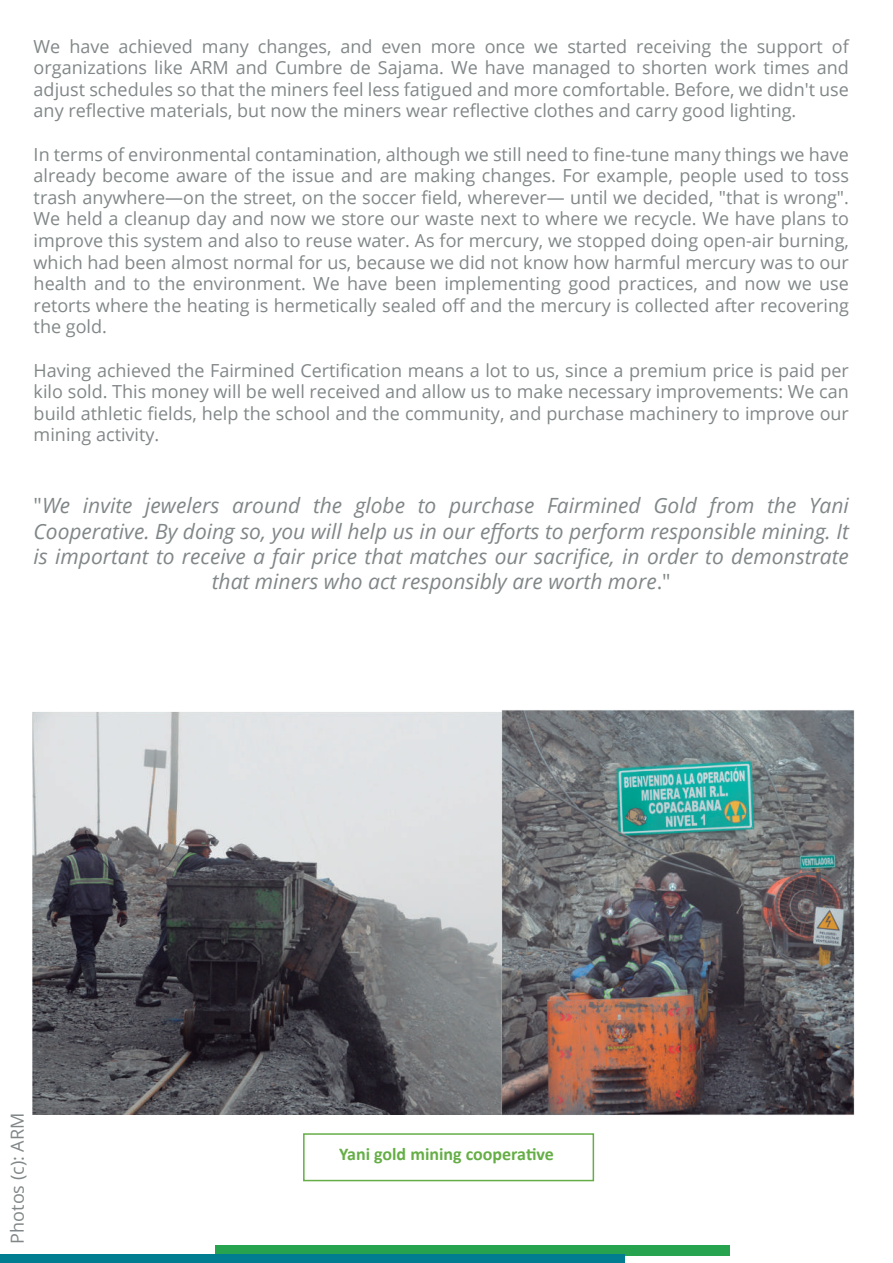
<style>
.page{position:relative;width:893px;height:1263px;background:#fff}
.page>*{position:absolute;margin:0;border:0;box-sizing:border-box;transform-origin:0 0}
.t1{font:italic 21px/25.2px "Open Sans";color:#818788;text-align:center}
.t2{font:18px/21.6px "Open Sans";color:#818788;text-align:justify}
.t3{font:700 18px "Calibri";color:#65ae46}
.s1{font-style:normal}
</style>
<div class="page">
<img style="left:33px;top:712px;width:468px;height:402px">
<div style="left:216px;top:1245px;width:514px;height:11px;background:#27a34f"></div>
<div style="left:0;top:1255px;width:625px;height:8px;background:#007d91"></div>
<img style="left:501px;top:710px;width:354px;height:405px">
<div style="left:303px;top:1133px;width:291px;height:48px;border:2px solid #65ae46"></div>
<p class="t2" style="left:34px;top:35px;width:817px">We have achieved many changes, and even more once we started receiving the support of organizations like ARM and Cumbre de Sajama. We have managed to shorten work times and adjust schedules so that the miners feel less fatigued and more comfortable. Before, we didn't use any reflective materials, but now the miners wear reflective clothes and carry good lighting.</p>
<p class="t2" style="left:34px;top:143px;width:817px">In terms of environmental contamination, although we still need to fine-tune many things we have already become aware of the issue and are making changes. For example, people used to toss trash anywhere—on the street, on the soccer field, wherever— until we decided, "that is wrong".<br>We held a cleanup day and now we store our waste next to where we recycle. We have plans to improve this system and also to reuse water. As for mercury, we stopped doing open-air burning, which had been almost normal for us, because we did not know how harmful mercury was to our health and to the environment. We have been implementing good practices, and now we use retorts where the heating is hermetically sealed off and the mercury is collected after recovering the gold.</p>
<p class="t2" style="left:34px;top:359px;width:817px">Having achieved the Fairmined Certification means a lot to us, since a premium price is paid per kilo sold. This money will be well received and allow us to make necessary improvements: We can build athletic fields, help the school and the community, and purchase machinery to improve our mining activity.</p>
<p class="t1" style="left:34px;top:493px;width:817px"><span class="s1">"</span>We invite jewelers around the globe to purchase Fairmined Gold from the Yani Cooperative. By doing so, you will help us in our efforts to perform responsible mining. It is important to receive a fair price that matches our sacrifice, in order to demonstrate that miners who act responsibly are worth more<span class="s1">."</span></p>
<p class="t2" style="left:6px;top:1243px;width:132px;rotate:-90deg">Photos (c): ARM</p>
<p class="t3" style="left:339px;top:1141px;width:216px">Yani gold mining cooperative</p>
</div>
